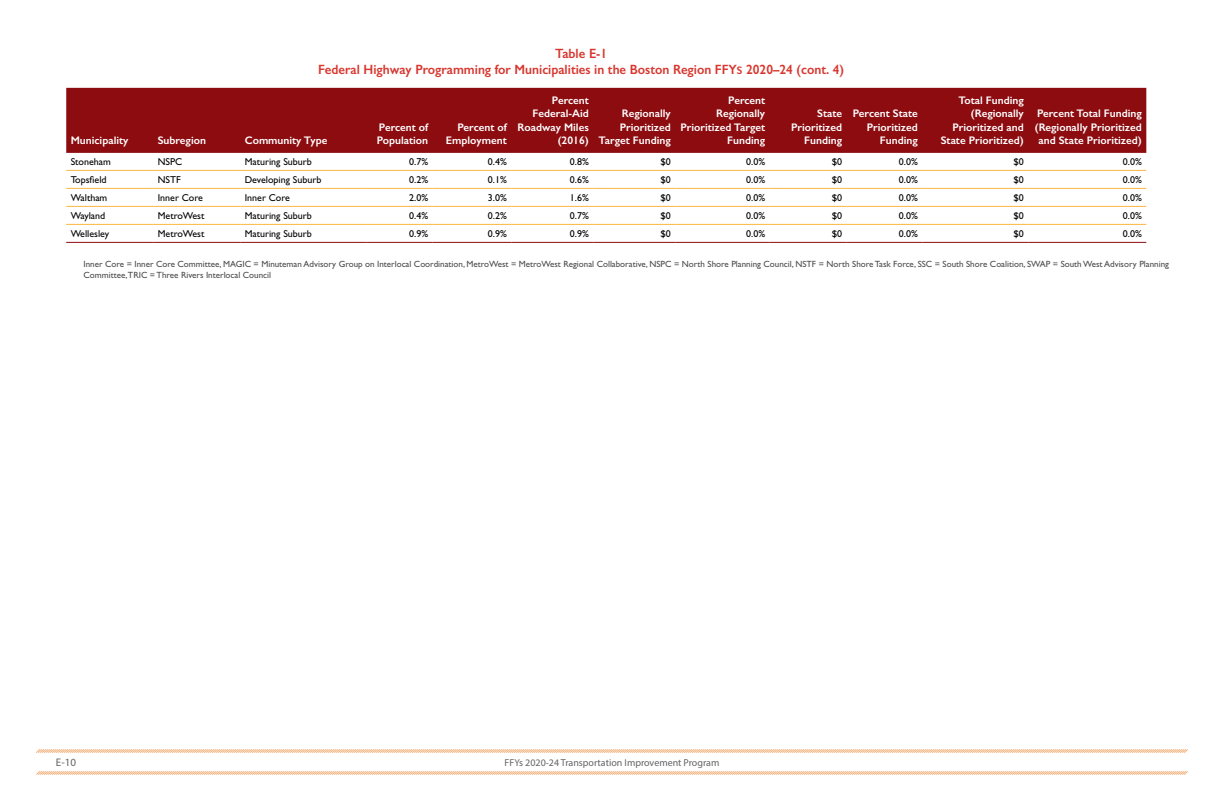
<style>
.page{position:relative;width:1224px;height:792px;background:#fff}
.page>*{position:absolute;margin:0;border:0;box-sizing:border-box;transform-origin:0 0}
.Figure_Table_Title{font:600 13.5px/16.2px "Gill Sans";color:#d8362e;text-align:center;scale:.95 1}
.t1{font:600 11px/13.2px "Gill Sans";color:#fff;text-align:right}
.t2{font:11px "Myriad Pro";color:#636366}
.Table_Text{font:10px "Gill Sans Std";color:#000}
.t3{font:10px "Myriad Pro";color:#636366}
.Footnote_text{font:9px/11px "Gill Sans Std";color:#4b4c4d}
.s1{font-size:11px}
</style>
<div class="page">
<svg style="left:36px;top:749px;width:1152px;height:4px;background:#f7d2b3"></svg>
<svg style="left:36px;top:771px;width:1152px;height:4px;background:#f7d2b3"></svg>
<div style="left:66px;top:88px;width:1080px;height:65px;background:#8c0c10"></div>
<hr style="left:66px;top:170px;width:87px;height:1px;background:#fcb740">
<hr style="left:153px;top:170px;width:87px;height:1px;background:#fcb740">
<hr style="left:240px;top:170px;width:126px;height:1px;background:#fcb740">
<hr style="left:366px;top:170px;width:67px;height:1px;background:#fcb740">
<hr style="left:433px;top:170px;width:78px;height:1px;background:#fcb740">
<hr style="left:511px;top:170px;width:82px;height:1px;background:#fcb740">
<hr style="left:593px;top:170px;width:82px;height:1px;background:#fcb740">
<hr style="left:675px;top:170px;width:95px;height:1px;background:#fcb740">
<hr style="left:770px;top:170px;width:77px;height:1px;background:#fcb740">
<hr style="left:847px;top:170px;width:75px;height:1px;background:#fcb740">
<hr style="left:922px;top:170px;width:106px;height:1px;background:#fcb740">
<hr style="left:1028px;top:170px;width:118px;height:1px;background:#fcb740">
<hr style="left:66px;top:188px;width:87px;height:1px;background:#fcb740">
<hr style="left:153px;top:188px;width:87px;height:1px;background:#fcb740">
<hr style="left:240px;top:188px;width:126px;height:1px;background:#fcb740">
<hr style="left:366px;top:188px;width:67px;height:1px;background:#fcb740">
<hr style="left:433px;top:188px;width:78px;height:1px;background:#fcb740">
<hr style="left:511px;top:188px;width:82px;height:1px;background:#fcb740">
<hr style="left:593px;top:188px;width:82px;height:1px;background:#fcb740">
<hr style="left:675px;top:188px;width:95px;height:1px;background:#fcb740">
<hr style="left:770px;top:188px;width:77px;height:1px;background:#fcb740">
<hr style="left:847px;top:188px;width:75px;height:1px;background:#fcb740">
<hr style="left:922px;top:188px;width:106px;height:1px;background:#fcb740">
<hr style="left:1028px;top:188px;width:118px;height:1px;background:#fcb740">
<hr style="left:66px;top:206px;width:87px;height:1px;background:#fcb740">
<hr style="left:153px;top:206px;width:87px;height:1px;background:#fcb740">
<hr style="left:240px;top:206px;width:126px;height:1px;background:#fcb740">
<hr style="left:366px;top:206px;width:67px;height:1px;background:#fcb740">
<hr style="left:433px;top:206px;width:78px;height:1px;background:#fcb740">
<hr style="left:511px;top:206px;width:82px;height:1px;background:#fcb740">
<hr style="left:593px;top:206px;width:82px;height:1px;background:#fcb740">
<hr style="left:675px;top:206px;width:95px;height:1px;background:#fcb740">
<hr style="left:770px;top:206px;width:77px;height:1px;background:#fcb740">
<hr style="left:847px;top:206px;width:75px;height:1px;background:#fcb740">
<hr style="left:922px;top:206px;width:106px;height:1px;background:#fcb740">
<hr style="left:1028px;top:206px;width:118px;height:1px;background:#fcb740">
<hr style="left:66px;top:224px;width:87px;height:1px;background:#fcb740">
<hr style="left:153px;top:224px;width:87px;height:1px;background:#fcb740">
<hr style="left:240px;top:224px;width:126px;height:1px;background:#fcb740">
<hr style="left:366px;top:224px;width:67px;height:1px;background:#fcb740">
<hr style="left:433px;top:224px;width:78px;height:1px;background:#fcb740">
<hr style="left:511px;top:224px;width:82px;height:1px;background:#fcb740">
<hr style="left:593px;top:224px;width:82px;height:1px;background:#fcb740">
<hr style="left:675px;top:224px;width:95px;height:1px;background:#fcb740">
<hr style="left:770px;top:224px;width:77px;height:1px;background:#fcb740">
<hr style="left:847px;top:224px;width:75px;height:1px;background:#fcb740">
<hr style="left:922px;top:224px;width:106px;height:1px;background:#fcb740">
<hr style="left:1028px;top:224px;width:118px;height:1px;background:#fcb740">
<hr style="left:66px;top:242px;width:87px;height:1px;background:#8c0c10">
<hr style="left:153px;top:242px;width:87px;height:1px;background:#8c0c10">
<hr style="left:240px;top:242px;width:126px;height:1px;background:#8c0c10">
<hr style="left:366px;top:242px;width:67px;height:1px;background:#8c0c10">
<hr style="left:433px;top:242px;width:78px;height:1px;background:#8c0c10">
<hr style="left:511px;top:242px;width:82px;height:1px;background:#8c0c10">
<hr style="left:593px;top:242px;width:82px;height:1px;background:#8c0c10">
<hr style="left:675px;top:242px;width:95px;height:1px;background:#8c0c10">
<hr style="left:770px;top:242px;width:77px;height:1px;background:#8c0c10">
<hr style="left:847px;top:242px;width:75px;height:1px;background:#8c0c10">
<hr style="left:922px;top:242px;width:106px;height:1px;background:#8c0c10">
<hr style="left:1028px;top:242px;width:118px;height:1px;background:#8c0c10">
<p class="Figure_Table_Title" style="left:318px;top:45px;width:555px">Table E-1<br>Federal Highway Programming for Municipalities in the Boston Region FFY<span class="s1">S</span> 2020–24 (cont. 4)</p>
<p class="t1" style="left:71px;top:133px;width:59px">Municipality</p>
<p class="t1" style="left:158px;top:133px;width:50px">Subregion</p>
<p class="t1" style="left:245px;top:133px;width:84px">Community Type</p>
<p class="t1" style="left:377px;top:120px;width:53px;text-align:left">Percent of<br>Population</p>
<p class="t1" style="left:446px;top:120px;width:62px">Percent of<br>Employment</p>
<p class="t1" style="left:518px;top:94px;width:73px">Percent<br>Federal-Aid<br>Roadway Miles (2016)</p>
<p class="t1" style="left:598px;top:107px;width:74px">Regionally<br>Prioritized<br>Target Funding</p>
<p class="t1" style="left:680px;top:94px;width:86px">Percent<br>Regionally<br>Prioritized Target<br>Funding</p>
<p class="t1" style="left:791px;top:107px;width:53px">State<br>Prioritized<br>Funding</p>
<p class="t1" style="left:853px;top:107px;width:66px">Percent State<br>Prioritized<br>Funding</p>
<p class="t1" style="left:941px;top:94px;width:85px">Total Funding (Regionally<br>Prioritized and<br>State Prioritized)</p>
<p class="t1" style="left:1035px;top:107px;width:109px;text-align:center">Percent Total Funding (Regionally Prioritized and State Prioritized)</p>
<p class="Table_Text" style="left:71px;top:156px;width:42px">Stoneham</p>
<p class="Table_Text" style="left:158px;top:156px;width:26px">NSPC</p>
<p class="Table_Text" style="left:245px;top:156px;width:69px">Maturing Suburb</p>
<p class="Table_Text" style="left:409px;top:156px;width:20px">0.7%</p>
<p class="Table_Text" style="left:488px;top:156px;width:20px">0.4%</p>
<p class="Table_Text" style="left:570px;top:156px;width:20px">0.8%</p>
<p class="Table_Text" style="left:660px;top:156px;width:12px">$0</p>
<p class="Table_Text" style="left:746px;top:156px;width:20px">0.0%</p>
<p class="Table_Text" style="left:832px;top:156px;width:12px">$0</p>
<p class="Table_Text" style="left:899px;top:156px;width:20px">0.0%</p>
<p class="Table_Text" style="left:1013px;top:156px;width:12px">$0</p>
<p class="Table_Text" style="left:1123px;top:156px;width:20px">0.0%</p>
<p class="Table_Text" style="left:71px;top:174px;width:37px">Topsfield</p>
<p class="Table_Text" style="left:158px;top:174px;width:25px">NSTF</p>
<p class="Table_Text" style="left:245px;top:174px;width:78px">Developing Suburb</p>
<p class="Table_Text" style="left:409px;top:174px;width:20px">0.2%</p>
<p class="Table_Text" style="left:488px;top:174px;width:20px">0.1%</p>
<p class="Table_Text" style="left:570px;top:174px;width:20px">0.6%</p>
<p class="Table_Text" style="left:660px;top:174px;width:12px">$0</p>
<p class="Table_Text" style="left:746px;top:174px;width:20px">0.0%</p>
<p class="Table_Text" style="left:832px;top:174px;width:12px">$0</p>
<p class="Table_Text" style="left:899px;top:174px;width:20px">0.0%</p>
<p class="Table_Text" style="left:1013px;top:174px;width:12px">$0</p>
<p class="Table_Text" style="left:1123px;top:174px;width:20px">0.0%</p>
<p class="Table_Text" style="left:71px;top:192px;width:38px">Waltham</p>
<p class="Table_Text" style="left:158px;top:192px;width:47px">Inner Core</p>
<p class="Table_Text" style="left:245px;top:192px;width:47px">Inner Core</p>
<p class="Table_Text" style="left:409px;top:192px;width:20px">2.0%</p>
<p class="Table_Text" style="left:488px;top:192px;width:20px">3.0%</p>
<p class="Table_Text" style="left:570px;top:192px;width:20px">1.6%</p>
<p class="Table_Text" style="left:660px;top:192px;width:12px">$0</p>
<p class="Table_Text" style="left:746px;top:192px;width:20px">0.0%</p>
<p class="Table_Text" style="left:832px;top:192px;width:12px">$0</p>
<p class="Table_Text" style="left:899px;top:192px;width:20px">0.0%</p>
<p class="Table_Text" style="left:1013px;top:192px;width:12px">$0</p>
<p class="Table_Text" style="left:1123px;top:192px;width:20px">0.0%</p>
<p class="Table_Text" style="left:71px;top:210px;width:36px">Wayland</p>
<p class="Table_Text" style="left:158px;top:210px;width:48px">MetroWest</p>
<p class="Table_Text" style="left:245px;top:210px;width:69px">Maturing Suburb</p>
<p class="Table_Text" style="left:409px;top:210px;width:20px">0.4%</p>
<p class="Table_Text" style="left:488px;top:210px;width:20px">0.2%</p>
<p class="Table_Text" style="left:570px;top:210px;width:20px">0.7%</p>
<p class="Table_Text" style="left:660px;top:210px;width:12px">$0</p>
<p class="Table_Text" style="left:746px;top:210px;width:20px">0.0%</p>
<p class="Table_Text" style="left:832px;top:210px;width:12px">$0</p>
<p class="Table_Text" style="left:899px;top:210px;width:20px">0.0%</p>
<p class="Table_Text" style="left:1013px;top:210px;width:12px">$0</p>
<p class="Table_Text" style="left:1123px;top:210px;width:20px">0.0%</p>
<p class="Table_Text" style="left:71px;top:228px;width:40px">Wellesley</p>
<p class="Table_Text" style="left:158px;top:228px;width:48px">MetroWest</p>
<p class="Table_Text" style="left:245px;top:228px;width:69px">Maturing Suburb</p>
<p class="Table_Text" style="left:409px;top:228px;width:20px">0.9%</p>
<p class="Table_Text" style="left:488px;top:228px;width:20px">0.9%</p>
<p class="Table_Text" style="left:570px;top:228px;width:20px">0.9%</p>
<p class="Table_Text" style="left:660px;top:228px;width:12px">$0</p>
<p class="Table_Text" style="left:746px;top:228px;width:20px">0.0%</p>
<p class="Table_Text" style="left:832px;top:228px;width:12px">$0</p>
<p class="Table_Text" style="left:899px;top:228px;width:20px">0.0%</p>
<p class="Table_Text" style="left:1013px;top:228px;width:12px">$0</p>
<p class="Table_Text" style="left:1123px;top:228px;width:20px">0.0%</p>
<p class="Footnote_text" style="left:84px;top:258px;width:1087px">Inner Core = Inner Core Committee, MAGIC = Minuteman Advisory Group on Interlocal Coordination, MetroWest = MetroWest Regional Collaborative, NSPC = North Shore Planning Council, NSTF = North Shore Task Force, SSC = South Shore Coalition, SWAP = South West Advisory Planning<br>Committee,TRIC = Three Rivers Interlocal Council</p>
<p class="t2" style="left:56px;top:756px;width:22px">E-10</p>
<p class="t3" style="left:505px;top:756px;width:216px">FFYs 2020-24 Transportation Improvement Program</p>
</div>
